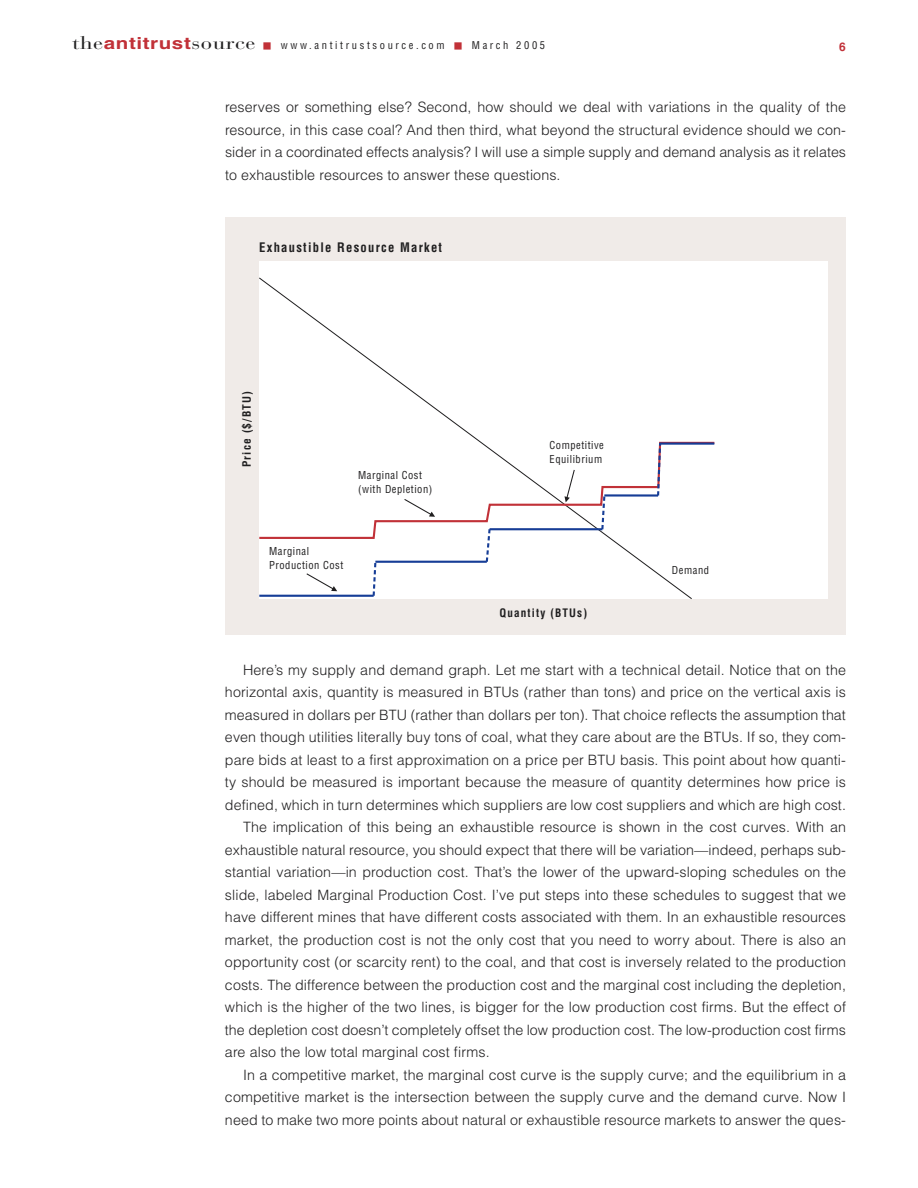
<style>
.page{position:relative;width:918px;height:1188px;background:#fff}
.page>*{position:absolute;margin:0;border:0;box-sizing:border-box;transform-origin:0 0}
.t1{font:18px "Bauer Bodoni";letter-spacing:.025em;color:#201f20;scale:1.25 1}
.t2{font:300 14.25px/22.5px "Helvetica";letter-spacing:.01em;color:#201f20;text-align:justify}
.t3{font:700 condensed 12.9px "Helvetica";letter-spacing:.1em;color:#201f20}
.t4{font:700 12px "Helvetica";color:#c13138}
.t5{font:700 condensed 11.4px "Helvetica";letter-spacing:.1em;color:#201f20}
.t6{font:700 condensed 11.25px "Helvetica";letter-spacing:.1em;color:#201f20}
.t7{font:condensed 10.65px/14.2px "Helvetica";letter-spacing:.05em;color:#201f20}
.t8{font:condensed 10.5px "Helvetica";letter-spacing:.25em;color:#201f20}
.s1{font-family:"Helvetica";font-weight:700;font-size:16.5px;color:#c13138}
</style>
<div class="page">
<div style="left:225px;top:217px;width:620px;height:418px;background:#f0ebe8"></div>
<div style="left:259px;top:261px;width:569px;height:338px;background:#fff"></div>
<svg style="left:259px;top:277px;width:433px;height:322px"></svg>
<svg style="left:307px;top:573px;width:30px;height:18px"></svg>
<svg style="left:259px;top:441px;width:456px;height:99px"></svg>
<hr style="left:660px;top:443px;width:54px;height:2px;background:#163d96">
<hr style="left:259px;top:595px;width:115px;height:2px;background:#163d96">
<svg style="left:371px;top:441px;width:291px;height:157px"></svg>
<p class="t1" style="left:72px;top:36px;width:148px">the<span class="s1">antitrust</span>source</p>
<p class="t8" style="left:281px;top:41px;width:165px">www.antitrustsource.com</p>
<p class="t8" style="left:472px;top:41px;width:75px">March 2005</p>
<p class="t4" style="left:839px;top:42px;width:8px">6</p>
<p class="t2" style="left:225px;top:97px;width:623px">reserves or something else? Second, how should we deal with variations in the quality of the resource, in this case coal? And then third, what beyond the structural evidence should we con&shy;sider in a coordinated effects analysis? I will use a simple supply and demand analysis as it relates to exhaustible resources to answer these questions.</p>
<p class="t3" style="left:259px;top:243px;width:184px">Exhaustible Resource Market</p>
<p class="t6" style="left:242px;top:467px;width:78px;rotate:-90deg">Price ($/BTU)</p>
<p class="t7" style="left:358px;top:469px;width:76px">Marginal Cost (with Depletion)</p>
<p class="t7" style="left:269px;top:545px;width:76px">Marginal<br>Production Cost</p>
<p class="t7" style="left:550px;top:439px;width:56px">Competitive<br>Equilibrium</p>
<p class="t5" style="left:499px;top:609px;width:89px">Quantity (BTUs)</p>
<p class="t7" style="left:672px;top:564px;width:39px">Demand</p>
<p class="t2" style="left:243px;top:660px;width:604px">Here’s my supply and demand graph. Let me start with a technical detail. Notice that on the</p>
<p class="t2" style="left:225px;top:682px;width:622px">horizontal axis, quantity is measured in BTUs (rather than tons) and price on the vertical axis is</p>
<p class="t2" style="left:225px;top:705px;width:622px">measured in dollars per BTU (rather than dollars per ton). That choice reflects the assumption that</p>
<p class="t2" style="left:225px;top:727px;width:622px">even though utilities literally buy tons of coal, what they care about are the BTUs. If so, they com-</p>
<p class="t2" style="left:225px;top:750px;width:622px">pare bids at least to a first approximation on a price per BTU basis. This point about how quanti-</p>
<p class="t2" style="left:225px;top:772px;width:622px">ty should be measured is important because the measure of quantity determines how price is</p>
<p class="t2" style="left:225px;top:795px;width:623px">defined, which in turn determines which suppliers are low cost suppliers and which are high cost.</p>
<p class="t2" style="left:243px;top:817px;width:604px">The implication of this being an exhaustible resource is shown in the cost curves. With an</p>
<p class="t2" style="left:225px;top:840px;width:623px">exhaustible natural resource, you should expect that there will be variation—indeed, perhaps sub-</p>
<p class="t2" style="left:225px;top:862px;width:622px">stantial variation—in production cost. That’s the lower of the upward-sloping schedules on the</p>
<p class="t2" style="left:225px;top:885px;width:622px">slide, labeled Marginal Production Cost. I’ve put steps into these schedules to suggest that we</p>
<p class="t2" style="left:225px;top:907px;width:622px">have different mines that have different costs associated with them. In an exhaustible resources</p>
<p class="t2" style="left:225px;top:930px;width:622px">market, the production cost is not the only cost that you need to worry about. There is also an</p>
<p class="t2" style="left:225px;top:952px;width:622px">opportunity cost (or scarcity rent) to the coal, and that cost is inversely related to the production</p>
<p class="t2" style="left:225px;top:975px;width:622px">costs. The difference between the production cost and the marginal cost including the depletion,</p>
<p class="t2" style="left:225px;top:997px;width:622px">which is the higher of the two lines, is bigger for the low production cost firms. But the effect of</p>
<p class="t2" style="left:225px;top:1020px;width:622px">the depletion cost doesn’t completely offset the low production cost. The low-production cost firms</p>
<p class="t2" style="left:225px;top:1042px;width:266px">are also the low total marginal cost firms.</p>
<p class="t2" style="left:243px;top:1065px;width:604px">In a competitive market, the marginal cost curve is the supply curve; and the equilibrium in a</p>
<p class="t2" style="left:225px;top:1087px;width:622px">competitive market is the intersection between the supply curve and the demand curve. Now I</p>
<p class="t2" style="left:225px;top:1110px;width:622px">need to make two more points about natural or exhaustible resource markets to answer the ques-</p>
</div>
